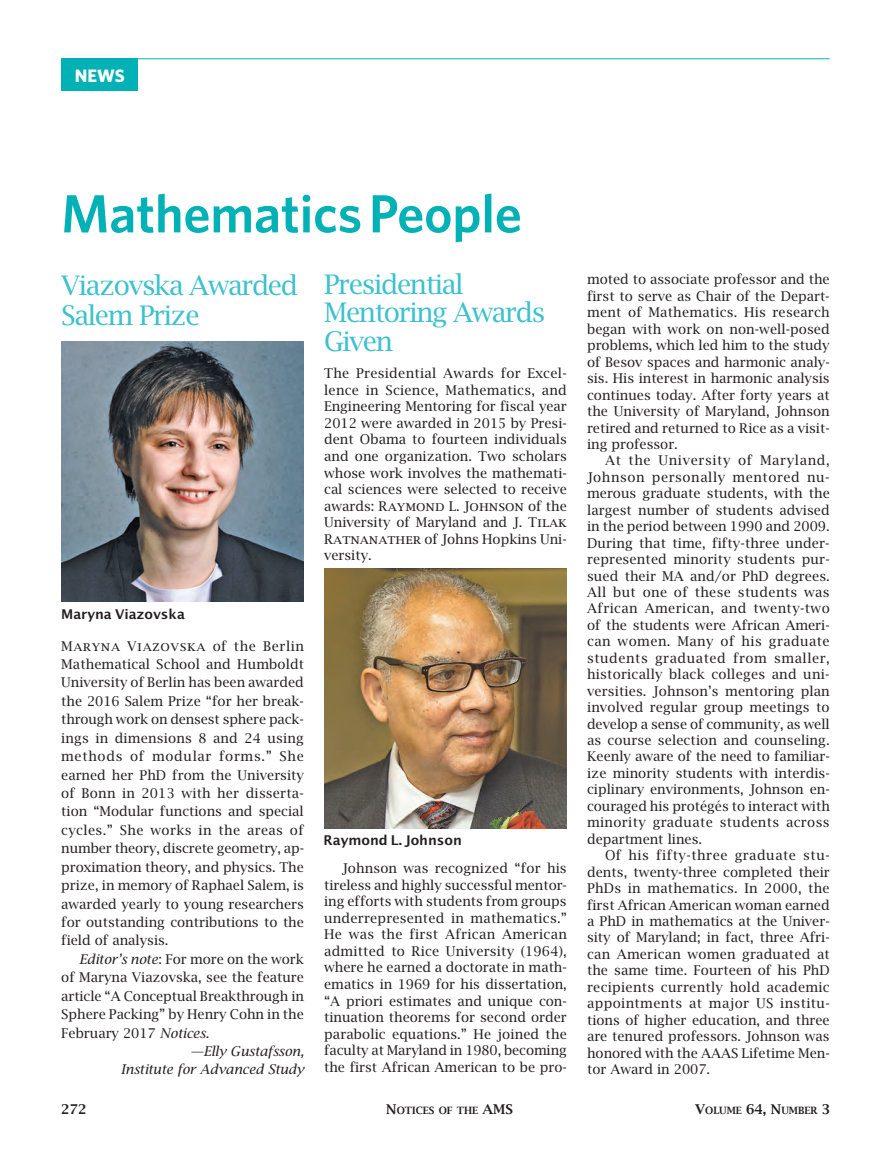
<style>
.page{position:relative;width:891px;height:1161px;background:#fff}
.page>*{position:absolute;margin:0;border:0;box-sizing:border-box;transform-origin:0 0}
.t1{font:600 53.85px "Whitney";color:#00b2b5}
.t2{font:26.85px/28.5px "Lucida Bright";letter-spacing:-.05em;color:#3cc1ce}
.t3{font:700 18px "Whitney";color:#fff}
.t4{font:13.5px/16.5px "Lucida Bright";color:#231f20;text-align:justify}
.t5{font:italic 13.5px "Lucida Bright";letter-spacing:-.005em;color:#231f20}
.t6{font:600 13.5px "Lucida Sans";letter-spacing:-.005em;color:#231f20}
.t7{font:13.5px "Lucida Bright Smallcaps";color:#231f20}
.t8{font:13.5px "Lucida Bright Smallcaps";letter-spacing:.04em;color:#231f20}
.t9{font:600 13.5px "Lucida Bright";color:#231f20}
.t10{font:600 10.05px "Lucida Bright Smallcaps";color:#231f20}
.s1{font-family:"Lucida Bright"}
.s2{font-family:"Lucida Bright Smallcaps"}
.s3{font-style:italic}
.s4{font-size:13.5px}
.s5{font-family:"Lucida Bright";font-size:13.5px}
</style>
<div class="page">
<hr style="left:61px;top:58px;width:769px;height:1px;background:#00b2b5">
<div style="left:61px;top:58px;width:77px;height:33px;background:#00b2b5"></div>
<img style="left:61px;top:342px;width:243px;height:260px">
<img style="left:324px;top:568px;width:243px;height:260px">
<h3 class="t3" style="left:75px;top:64px;width:51px">NEWS</h3>
<h1 class="t1" style="left:61px;top:178px;width:462px">Mathematics People</h1>
<h2 class="t2" style="left:61px;top:270px;width:238px;line-height:30.3px">Viazovska Awarded<br>Salem Prize</h2>
<h2 class="t2" style="left:324px;top:269px;width:223px">Presidential<br>Mentoring Awards<br>Given</h2>
<p class="t4" style="left:324px;top:365px;width:244px">The Presidential Awards for Excel&shy;lence in Science, Mathematics, and Engineering Mentoring for fiscal year 2012 were awarded in 2015 by Presi&shy;dent Obama to fourteen individuals and one organization. Two scholars whose work involves the mathemati&shy;cal sciences were selected to receive</p>
<p class="t7" style="left:324px;top:498px;width:244px"><span class="s1">awards:</span> Raymond L. Johnson <span class="s1">of the</span></p>
<p class="t4" style="left:324px;top:514px;width:244px">University of Maryland and <span class="s2">J. Tilak Ratnanather</span> of Johns Hopkins Uni&shy;versity.</p>
<p class="t6" style="left:61px;top:606px;width:125px">Maryna Viazovska</p>
<p class="t8" style="left:61px;top:638px;width:244px">Maryna Viazovska <span class="s1">of the Berlin</span></p>
<p class="t4" style="left:61px;top:655px;width:244px;line-height:18.5px">Mathematical School and Humboldt University of Berlin has been awarded the 2016 Salem Prize “for her break&shy;through work on densest sphere pack&shy;ings in dimensions 8 and 24 using methods of modular forms.” She earned her PhD from the University of Bonn in 2013 with her disserta&shy;tion “Modular functions and special cycles.” She works in the areas of number theory, discrete geometry, ap&shy;proximation theory, and physics. The prize, in memory of Raphael Salem, is awarded yearly to young researchers for outstanding contributions to the field of analysis.</p>
<p class="t4" style="left:79px;top:950px;width:226px"><span class="s3">Editor’s note</span>: For more on the work</p>
<p class="t4" style="left:61px;top:969px;width:244px">of Maryna Viazovska, see the feature</p>
<p class="t4" style="left:61px;top:987px;width:244px">article “A Conceptual Breakthrough in</p>
<p class="t4" style="left:61px;top:1006px;width:244px">Sphere Packing” by Henry Cohn in the</p>
<p class="t4" style="left:61px;top:1024px;width:150px">February 2017 <span class="s3">Notices</span>.</p>
<p class="t5" style="left:190px;top:1043px;width:115px">—Elly Gustafsson,</p>
<p class="t5" style="left:121px;top:1061px;width:184px">Institute for Advanced Study</p>
<p class="t6" style="left:324px;top:832px;width:140px">Raymond L. Johnson</p>
<p class="t4" style="left:324px;top:860px;width:244px;text-indent:18px">Johnson was recognized “for his tireless and highly successful mentor&shy;ing efforts with students from groups underrepresented in mathematics.” He was the first African American admitted to Rice University (1964), where he earned a doctorate in math&shy;ematics in 1969 for his dissertation, “A priori estimates and unique con&shy;tinuation theorems for second order parabolic equations.” He joined the faculty at Maryland in 1980, becoming the first African American to be pro-</p>
<p class="t4" style="left:587px;top:271px;width:244px">moted to associate professor and the first to serve as Chair of the Depart&shy;ment of Mathematics. His research began with work on non-well-posed problems, which led him to the study of Besov spaces and harmonic analy&shy;sis. His interest in harmonic analysis continues today. After forty years at the University of Maryland, Johnson retired and returned to Rice as a visit&shy;ing professor.</p>
<p class="t4" style="left:587px;top:452px;width:244px;text-indent:18px">At the University of Maryland, Johnson personally mentored nu&shy;merous graduate students, with the largest number of students advised in the period between 1990 and 2009.<br>During that time, fifty-three under&shy;represented minority students pur&shy;sued their MA and/or PhD degrees.<br>All but one of these students was African American, and twenty-two of the students were African Ameri&shy;can women. Many of his graduate students graduated from smaller, historically black colleges and uni&shy;versities. Johnson’s mentoring plan involved regular group meetings to develop a sense of community, as well as course selection and counseling.<br>Keenly aware of the need to familiar&shy;ize minority students with interdis&shy;ciplinary environments, Johnson en&shy;couraged his protégés to interact with minority graduate students across department lines.</p>
<p class="t4" style="left:587px;top:847px;width:244px;text-indent:18px">Of his fifty-three graduate stu&shy;dents, twenty-three completed their PhDs in mathematics. In 2000, the first African American woman earned a PhD in mathematics at the Univer&shy;sity of Maryland; in fact, three Afri&shy;can American women graduated at the same time. Fourteen of his PhD recipients currently hold academic appointments at major US institu&shy;tions of higher education, and three are tenured professors. Johnson was honored with the AAAS Lifetime Men&shy;tor Award in 2007.</p>
<p class="t9" style="left:61px;top:1101px;width:27px">272</p>
<p class="t10" style="left:386px;top:1105px;width:124px"><span class="s4">N</span>OTICES OF THE <span class="s4">AMS</span></p>
<p class="t10" style="left:695px;top:1105px;width:137px"><span class="s4">V</span>OLUME <span class="s5">64,</span> <span class="s4">N</span>UMBER <span class="s5">3</span></p>
</div>
